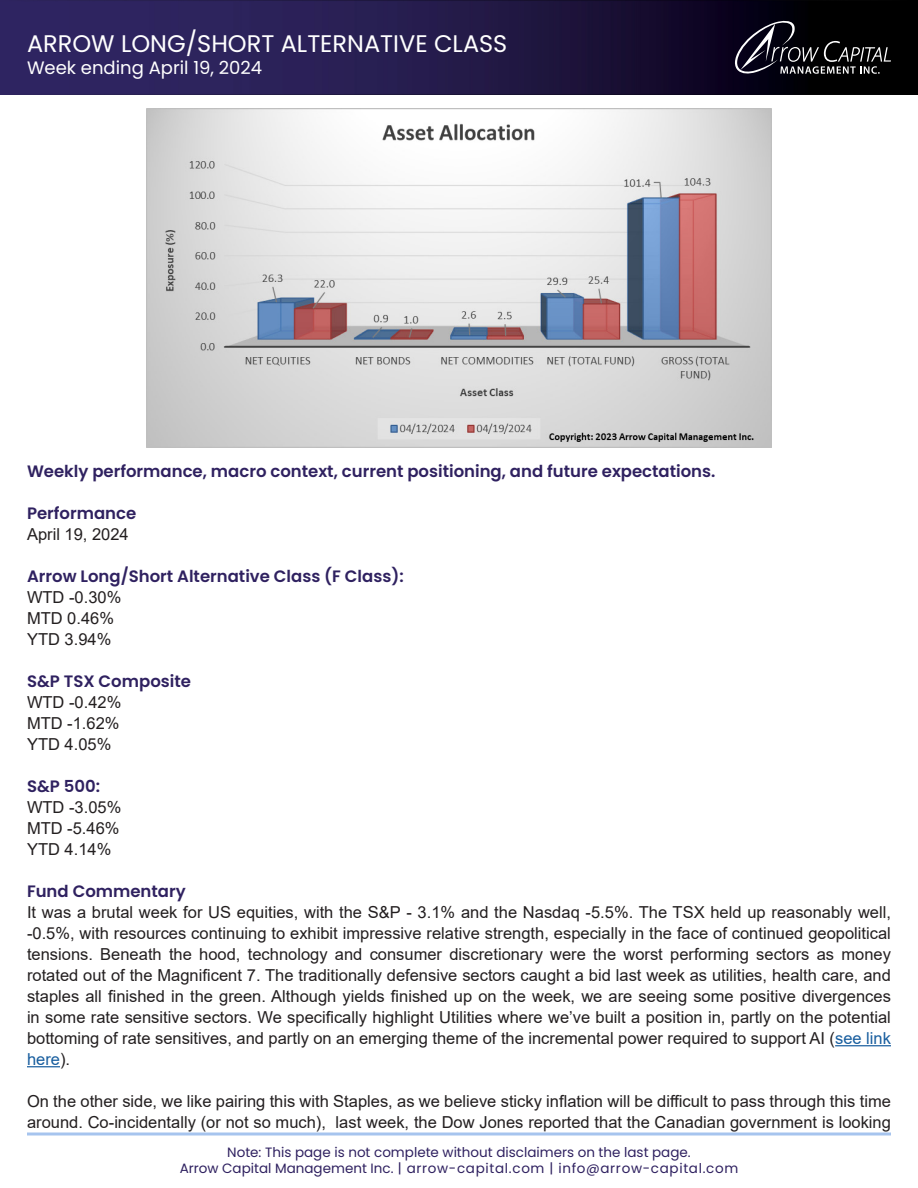
<style>
.page{position:relative;width:918px;height:1188px;background:#fff}
.page>*{position:absolute;margin:0;border:0;box-sizing:border-box;transform-origin:0 0}
.t1{font:24px "Poppins";color:#fff}
.t2{font:18px "Poppins";color:#fff}
.t3{font:16.5px/21px "Arial";color:#231f20;text-align:justify}
.t4{font:600 16.5px "Poppins";color:#2f2160}
.t5{font:13.5px "Poppins";letter-spacing:.05em;color:#2f2160}
.t6{font:13.5px "Poppins";color:#2f2160}
.s1{color:#175d9e}
</style>
<div class="page">
<img style="left:0;top:0;width:918px;height:95px">
<hr style="left:835px;top:1045px;width:56px;height:1px;background:#175d9e">
<hr style="left:27px;top:1066px;width:33px;height:1px;background:#175d9e">
<svg style="left:735px;top:21px;width:156px;height:53px;background:#26252b"></svg>
<svg style="left:27px;top:1132px;width:864px;height:4px;background:#bcd2f2"></svg>
<img style="left:147px;top:108px;width:624px;height:339px">
<p class="t1" style="left:27px;top:30px;width:482px">ARROW LONG/SHORT ALTERNATIVE CLASS</p>
<p class="t2" style="left:27px;top:57px;width:237px">Week ending April 19, 2024</p>
<p class="t4" style="left:27px;top:462px;width:690px">Weekly performance, macro context, current positioning, and future expectations.</p>
<p class="t4" style="left:27px;top:504px;width:111px">Performance</p>
<p class="t3" style="left:27px;top:524px;width:103px">April 19, 2024</p>
<p class="t4" style="left:27px;top:567px;width:378px">Arrow Long/Short Alternative Class (F Class):</p>
<p class="t3" style="left:27px;top:587px;width:96px">WTD -0.30%</p>
<p class="t3" style="left:27px;top:608px;width:89px">MTD 0.46%</p>
<p class="t3" style="left:27px;top:629px;width:86px">YTD 3.94%</p>
<p class="t4" style="left:27px;top:672px;width:166px">S&amp;P TSX Composite</p>
<p class="t3" style="left:27px;top:692px;width:96px">WTD -0.42%</p>
<p class="t3" style="left:27px;top:713px;width:94px">MTD -1.62%</p>
<p class="t3" style="left:27px;top:734px;width:86px">YTD 4.05%</p>
<p class="t4" style="left:27px;top:777px;width:75px">S&amp;P 500:</p>
<p class="t3" style="left:27px;top:797px;width:96px">WTD -3.05%</p>
<p class="t3" style="left:27px;top:818px;width:94px">MTD -5.46%</p>
<p class="t3" style="left:27px;top:839px;width:86px">YTD 4.14%</p>
<p class="t4" style="left:27px;top:882px;width:160px">Fund Commentary</p>
<p class="t3" style="left:27px;top:902px;width:866px">It was a brutal week for US equities, with the S&amp;P - 3.1% and the Nasdaq -5.5%. The TSX held up reasonably well, -0.5%, with resources continuing to exhibit impressive relative strength, especially in the face of continued geopolitical tensions. Beneath the hood, technology and consumer discretionary were the worst performing sectors as money rotated out of the Magnificent 7. The traditionally defensive sectors caught a bid last week as utilities, health care, and staples all finished in the green. Although yields finished up on the week, we are seeing some positive divergences in some rate sensitive sectors. We specifically highlight Utilities where we’ve built a position in, partly on the potential bottoming of rate sensitives, and partly on an emerging theme of the incremental power required to support AI (<span class="s1">see link here</span>).</p>
<p class="t3" style="left:27px;top:1091px;width:865px">On the other side, we like pairing this with Staples, as we believe sticky inflation will be difficult to pass through this time around. Co-incidentally (or not so much), last week, the Dow Jones reported that the Canadian government is looking</p>
<p class="t6" style="left:227px;top:1144px;width:465px">Note: This page is not complete without disclaimers on the last page.</p>
<p class="t5" style="left:180px;top:1160px;width:560px">Arrow Capital Management Inc. | arrow-capital.com | info@arrow-capital.com</p>
</div>
